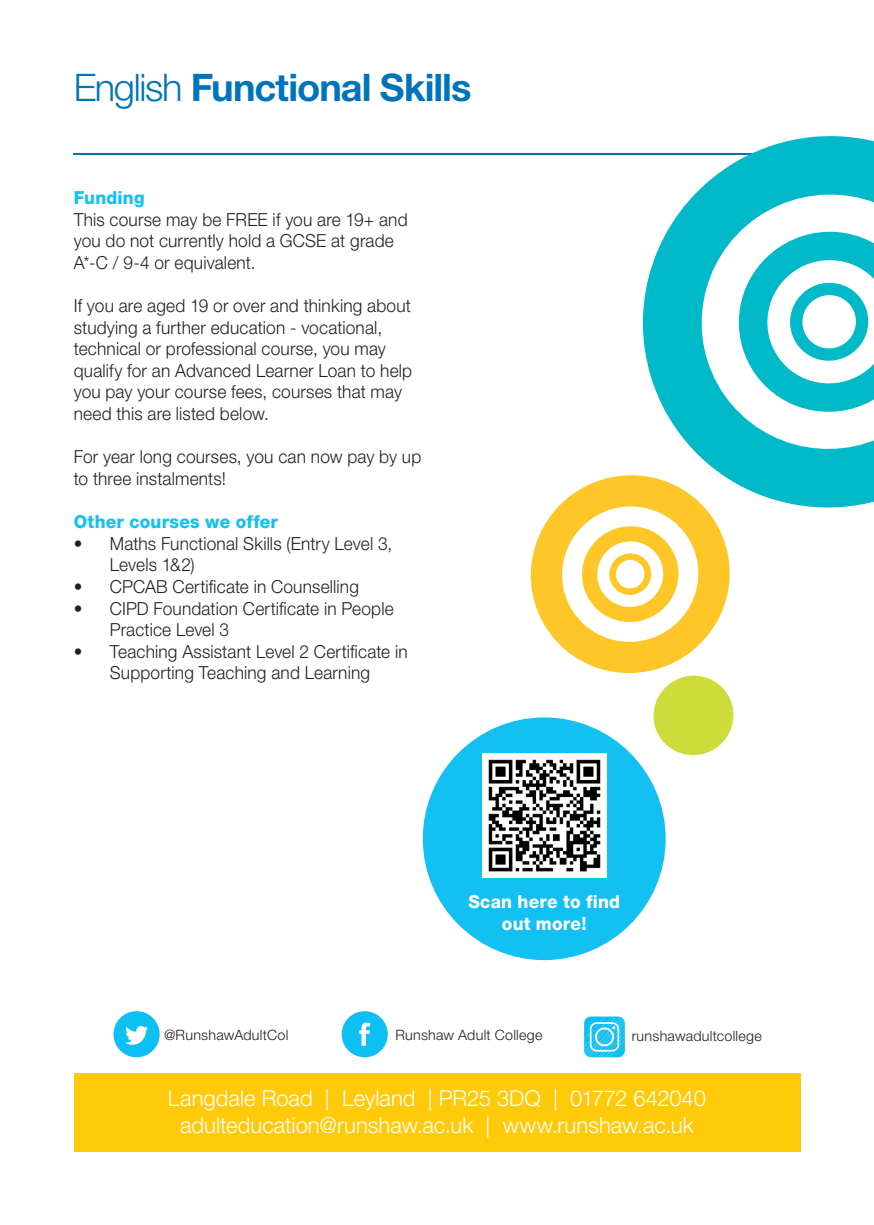
<style>
.page{position:relative;width:874px;height:1225px;background:#fff}
.page>*{position:absolute;margin:0;border:0;box-sizing:border-box;transform-origin:0 0}
.t1{font:700 38px "Helvetica Neue LT Pro";letter-spacing:-.025em;color:#0073bd}
.t2{font:300 22px "Helvetica Neue LT Pro";color:#fff}
.t3{font:300 18px/21.6px "Helvetica Neue LT Pro";letter-spacing:.01em;color:#231f20;scale:.96 1}
.t4{font:800 18px "Helvetica Neue LT Pro";letter-spacing:.01em;color:#12c0f2;scale:.96 1}
.t5{font:800 18px/21.6px "Helvetica Neue LT Pro";letter-spacing:.015em;color:#fff;text-align:center;scale:.96 1}
.t6{font:300 14.2px "Helvetica Neue LT Pro";letter-spacing:.02em;color:#231f20}
.s1{font-weight:300}
</style>
<div class="page">
<div style="left:74px;top:1073px;width:725px;height:79px;background:#feca0a"></div>
<svg style="left:584px;top:1016px;width:40px;height:41px;background:#49cef4"></svg>
<div style="left:113px;top:1011px;width:46px;height:46px;background:#0dbff2;border-radius:50%"></div>
<svg style="left:125px;top:1026px;width:23px;height:18px"></svg>
<div style="left:341px;top:1011px;width:46px;height:46px;background:#0dbff2;border-radius:50%"></div>
<svg style="left:359px;top:1022px;width:11px;height:23px"></svg>
<hr style="left:74px;top:153px;width:799px;height:2px;background:#0073bd">
<svg style="left:642px;top:136px;width:231px;height:372px;fill:#00b9c9"></svg>
<svg style="left:653px;top:679px;width:81px;height:77px"></svg>
<svg style="left:530px;top:469px;width:202px;height:210px"></svg>
<div style="left:422px;top:717px;width:243px;height:243px;background:#12c0f2;border-radius:50%"></div>
<img style="left:482px;top:753px;width:124px;height:124px">
<p class="t1" style="left:74px;top:64px;width:399px"><span class="s1">English</span> Functional Skills</p>
<p class="t4" style="left:74px;top:187px;width:75px">Funding</p>
<p class="t3" style="left:74px;top:208px;width:349px">This course may be FREE if you are 19+ and you do not currently hold a GCSE at grade<br>A*-C / 9-4 or equivalent.</p>
<p class="t3" style="left:74px;top:294px;width:354px">If you are aged 19 or over and thinking about studying a further education - vocational, technical or professional course, you may qualify for an Advanced Learner Loan to help you pay your course fees, courses that may need this are listed below.</p>
<p class="t3" style="left:74px;top:446px;width:363px">For year long courses, you can now pay by up to three instalments!</p>
<p class="t4" style="left:74px;top:511px;width:214px">Other courses we offer</p>
<p class="t3" style="left:110px;top:532px;width:295px;text-indent:-36px">• Maths Functional Skills (Entry Level 3,<br>Levels 1&amp;2)</p>
<p class="t3" style="left:74px;top:575px;width:298px">• CPCAB Certificate in Counselling</p>
<p class="t3" style="left:110px;top:597px;width:297px;text-indent:-36px">• CIPD Foundation Certificate in People<br>Practice Level 3</p>
<p class="t3" style="left:74px;top:640px;width:349px;text-align:center">• Teaching Assistant Level 2 Certificate in<br>Supporting Teaching and Learning</p>
<p class="t5" style="left:468px;top:891px;width:159px">Scan here to find out more!</p>
<p class="t6" style="left:164px;top:1026px;width:126px">@RunshawAdultCol</p>
<p class="t6" style="left:395px;top:1026px;width:149px">Runshaw Adult College</p>
<p class="t6" style="left:631px;top:1027px;width:131px">runshawadultcollege</p>
<p class="t2" style="left:168px;top:1085px;width:539px">Langdale Road | Leyland | PR25 3DQ | 01772 642040</p>
<p class="t2" style="left:180px;top:1111px;width:515px">adulteducation@runshaw.ac.uk | www.runshaw.ac.uk</p>
</div>
